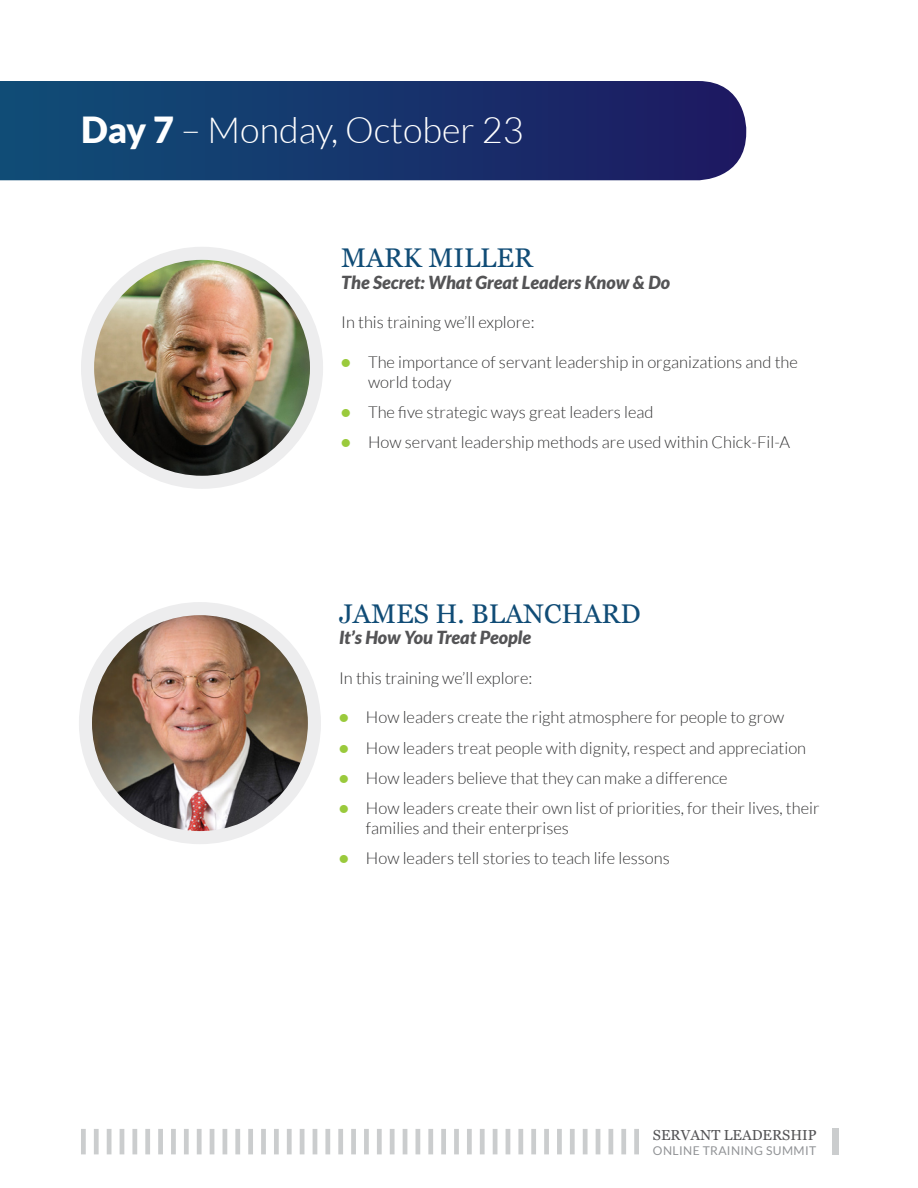
<style>
.page{position:relative;width:918px;height:1188px;background:#fff}
.page>*{position:absolute;margin:0;border:0;box-sizing:border-box;transform-origin:0 0}
.t1{font:300 36px "Lato";color:#fff}
.t2{font:27px "Georgia";color:#104c76}
.t3{font:italic 900 18px "Lato";color:#545456}
.t4{font:300 16.5px/19.8px "Lato";color:#333334}
.t5{font:14.55px "Georgia";color:#545456}
.t6{font:12.15px "Lato";letter-spacing:.03em;color:#919396}
.s1{font-weight:900}
.s2{font-weight:900;color:#9aca3c}
</style>
<div class="page">
<div style="left:832px;top:1129px;width:6px;height:26px;background:#cbcdce"></div>
<div style="left:634px;top:1129px;width:5px;height:25px;background:#cbcdce"></div>
<div style="left:621px;top:1129px;width:5px;height:25px;background:#cbcdce"></div>
<hr style="left:609px;top:1129px;width:4px;height:25px;background:#cbcdce">
<hr style="left:596px;top:1129px;width:4px;height:25px;background:#cbcdce">
<div style="left:583px;top:1129px;width:5px;height:25px;background:#cbcdce"></div>
<div style="left:570px;top:1129px;width:5px;height:25px;background:#cbcdce"></div>
<div style="left:557px;top:1129px;width:5px;height:25px;background:#cbcdce"></div>
<div style="left:544px;top:1129px;width:5px;height:25px;background:#cbcdce"></div>
<div style="left:531px;top:1129px;width:5px;height:25px;background:#cbcdce"></div>
<div style="left:518px;top:1129px;width:5px;height:25px;background:#cbcdce"></div>
<hr style="left:506px;top:1129px;width:4px;height:25px;background:#cbcdce">
<hr style="left:493px;top:1129px;width:4px;height:25px;background:#cbcdce">
<div style="left:480px;top:1129px;width:5px;height:25px;background:#cbcdce"></div>
<div style="left:467px;top:1129px;width:5px;height:25px;background:#cbcdce"></div>
<div style="left:454px;top:1129px;width:5px;height:25px;background:#cbcdce"></div>
<div style="left:441px;top:1129px;width:5px;height:25px;background:#cbcdce"></div>
<div style="left:428px;top:1129px;width:5px;height:25px;background:#cbcdce"></div>
<hr style="left:416px;top:1129px;width:4px;height:25px;background:#cbcdce">
<hr style="left:403px;top:1129px;width:4px;height:25px;background:#cbcdce">
<div style="left:390px;top:1129px;width:5px;height:25px;background:#cbcdce"></div>
<div style="left:377px;top:1129px;width:5px;height:25px;background:#cbcdce"></div>
<div style="left:364px;top:1129px;width:5px;height:25px;background:#cbcdce"></div>
<div style="left:351px;top:1129px;width:5px;height:25px;background:#cbcdce"></div>
<div style="left:338px;top:1129px;width:5px;height:25px;background:#cbcdce"></div>
<div style="left:325px;top:1129px;width:5px;height:25px;background:#cbcdce"></div>
<hr style="left:313px;top:1129px;width:4px;height:25px;background:#cbcdce">
<hr style="left:300px;top:1129px;width:4px;height:25px;background:#cbcdce">
<div style="left:287px;top:1129px;width:5px;height:25px;background:#cbcdce"></div>
<div style="left:274px;top:1129px;width:5px;height:25px;background:#cbcdce"></div>
<div style="left:261px;top:1129px;width:5px;height:25px;background:#cbcdce"></div>
<div style="left:248px;top:1129px;width:5px;height:25px;background:#cbcdce"></div>
<div style="left:235px;top:1129px;width:5px;height:25px;background:#cbcdce"></div>
<hr style="left:223px;top:1129px;width:4px;height:25px;background:#cbcdce">
<hr style="left:210px;top:1129px;width:4px;height:25px;background:#cbcdce">
<div style="left:197px;top:1129px;width:5px;height:25px;background:#cbcdce"></div>
<div style="left:184px;top:1129px;width:5px;height:25px;background:#cbcdce"></div>
<div style="left:171px;top:1129px;width:5px;height:25px;background:#cbcdce"></div>
<div style="left:158px;top:1129px;width:5px;height:25px;background:#cbcdce"></div>
<div style="left:145px;top:1129px;width:5px;height:25px;background:#cbcdce"></div>
<div style="left:132px;top:1129px;width:5px;height:25px;background:#cbcdce"></div>
<hr style="left:120px;top:1129px;width:4px;height:25px;background:#cbcdce">
<hr style="left:107px;top:1129px;width:4px;height:25px;background:#cbcdce">
<div style="left:94px;top:1129px;width:5px;height:25px;background:#cbcdce"></div>
<div style="left:81px;top:1129px;width:5px;height:25px;background:#cbcdce"></div>
<svg style="left:0;top:81px;width:746px;height:99px;background:#19366e"></svg>
<img style="left:88px;top:253px;width:229px;height:229px;border-radius:115px">
<div style="left:81px;top:247px;width:242px;height:242px;border:13px solid #ededee;border-radius:50%"></div>
<img style="left:85px;top:609px;width:229px;height:229px;border-radius:115px">
<div style="left:79px;top:602px;width:242px;height:242px;border:13px solid #ededee;border-radius:50%"></div>
<h1 class="t1" style="left:81px;top:111px;width:444px"><span class="s1">Day 7</span> – Monday, October 23</h1>
<h2 class="t2" style="left:341px;top:238px;width:194px">MARK MILLER</h2>
<p class="t3" style="left:341px;top:272px;width:330px">The Secret: What Great Leaders Know &amp; Do</p>
<p class="t4" style="left:341px;top:313px;width:195px">In this training we’ll explore:</p>
<p class="t4" style="left:368px;top:352px;width:431px;text-indent:-27px"><span class="s2">•</span> The importance of servant leadership in organizations and the world today</p>
<p class="t4" style="left:341px;top:402px;width:314px"><span class="s2">•</span> The five strategic ways great leaders lead</p>
<p class="t4" style="left:341px;top:433px;width:451px"><span class="s2">•</span> How servant leadership methods are used within Chick-Fil-A</p>
<h2 class="t2" style="left:339px;top:593px;width:303px">JAMES H. BLANCHARD</h2>
<p class="t3" style="left:339px;top:627px;width:194px">It’s How You Treat People</p>
<p class="t4" style="left:339px;top:668px;width:195px">In this training we’ll explore:</p>
<p class="t4" style="left:339px;top:708px;width:447px"><span class="s2">•</span> How leaders create the right atmosphere for people to grow</p>
<p class="t4" style="left:339px;top:738px;width:469px"><span class="s2">•</span> How leaders treat people with dignity, respect and appreciation</p>
<p class="t4" style="left:339px;top:768px;width:390px"><span class="s2">•</span> How leaders believe that they can make a difference</p>
<p class="t4" style="left:366px;top:798px;width:455px;text-indent:-27px"><span class="s2">•</span> How leaders create their own list of priorities, for their lives, their families and their enterprises</p>
<p class="t4" style="left:339px;top:849px;width:332px"><span class="s2">•</span> How leaders tell stories to teach life lessons</p>
<p class="t5" style="left:653px;top:1124px;width:165px">SERVANT LEADERSHIP</p>
<p class="t6" style="left:653px;top:1144px;width:165px">ONLINE TRAINING SUMMIT</p>
</div>
